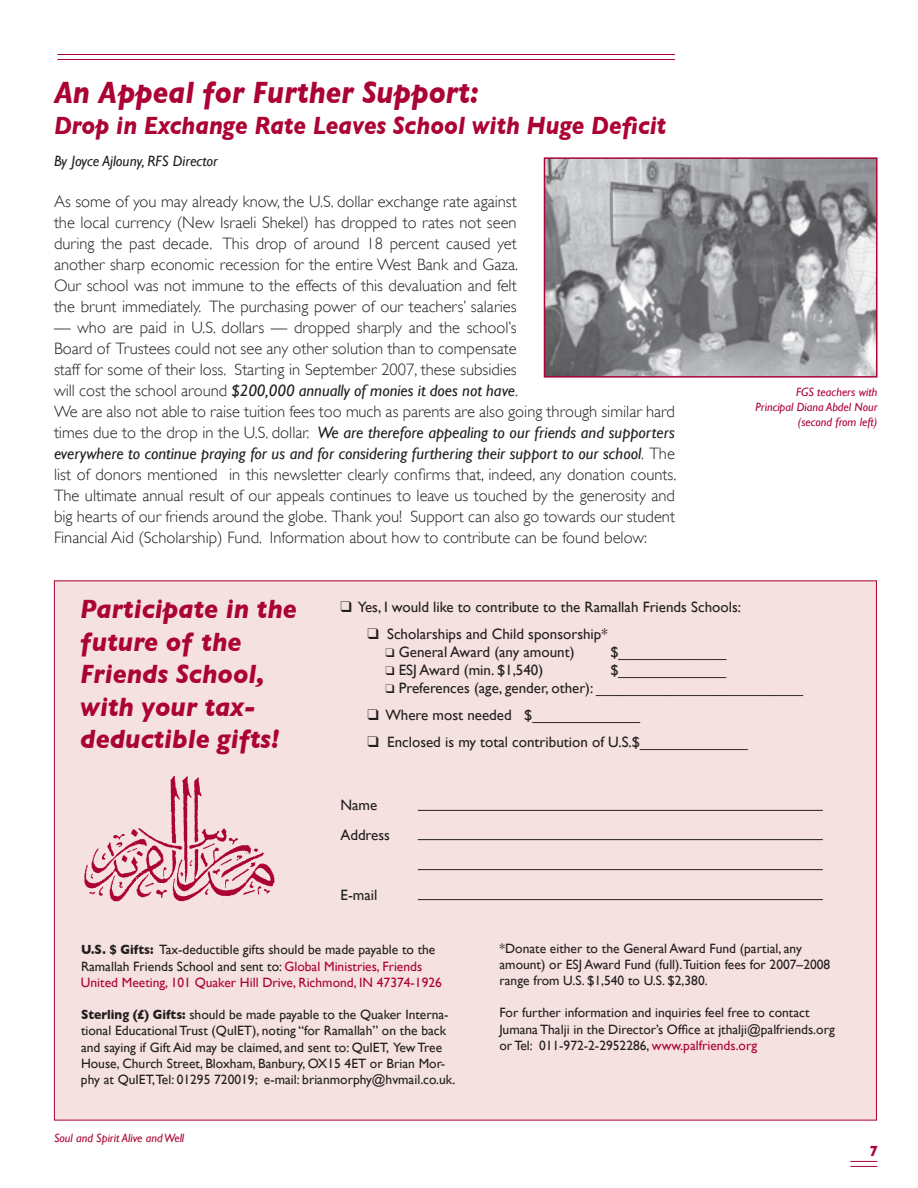
<style>
.page{position:relative;width:918px;height:1188px;background:#fff}
.page>*{position:absolute;margin:0;border:0;box-sizing:border-box;transform-origin:0 0}
.t1{font:italic 700 31.5px "Gill Sans";color:#ab0333;scale:.9 1}
.t2{font:italic 700 27px/32.4px "Gill Sans";color:#ab0333;scale:.95 1}
.t3{font:italic 700 25.5px "Gill Sans";color:#ab0333;scale:.9 1}
.t4{font:300 16.5px/21px "Gill Sans";color:#231f20;text-align:justify}
.t5{font:15px/30px "Gill Sans";color:#231f20}
.t6{font:italic 15px "Gill Sans";color:#231f20}
.t7{font:italic 700 15px "Gill Sans";color:#ab0333}
.t8{font:13.5px/16.2px "Gill Sans";color:#231f20}
.t9{font:13.5px/16.2px "Gill Sans";color:#ab0333}
.t10{font:italic 12px/15px "Gill Sans";color:#ab0333;text-align:right}
.s1{font-weight:400;font-style:italic}
.s2{font-weight:700;color:#231f20}
.s3{color:#231f20}
.s4{font-weight:700}
.s5{color:#ab0333}
</style>
<div class="page">
<hr style="left:57px;top:54px;width:618px;height:1px;background:#ab0333">
<hr style="left:57px;top:59px;width:618px;height:1px;background:#ab0333">
<svg style="left:850px;top:1161px;width:27px;height:6px"></svg>
<div style="left:54px;top:581px;width:822px;height:539px;background:#f5e1df"></div>
<img style="left:84px;top:777px;width:191px;height:127px">
<hr style="left:418px;top:810px;width:405px;height:1px;background:#231f20">
<hr style="left:418px;top:839px;width:405px;height:1px;background:#231f20">
<hr style="left:418px;top:869px;width:405px;height:1px;background:#231f20">
<hr style="left:418px;top:899px;width:405px;height:1px;background:#231f20">
<img style="left:547px;top:160px;width:328px;height:215px">
<div style="left:544px;top:157px;width:334px;height:221px;border:2px solid #ab0333"></div>
<h1 class="t1" style="left:54px;top:74px;width:473px">An Appeal for Further Support:</h1>
<h3 class="t3" style="left:54px;top:111px;width:682px">Drop in Exchange Rate Leaves School with Huge Deficit</h3>
<p class="t6" style="left:54px;top:152px;width:165px">By Joyce Ajlouny, RFS Director</p>
<p class="t4" style="left:54px;top:191px;width:466px">As some of you may already know, the U.S. dollar exchange rate against the local currency (New Israeli Shekel) has dropped to rates not seen during the past decade. This drop of around 18 percent caused yet another sharp economic recession for the entire West Bank and Gaza.<br>Our school was not immune to the effects of this devaluation and felt the brunt immediately. The purchasing power of our teachers’ salaries</p>
<p class="t4" style="left:54px;top:317px;width:624px;text-align:left">— who are paid in U.S. dollars — dropped sharply and the school’s<br>Board of Trustees could not see any other solution than to compensate<br>staff for some of their loss. Starting in September 2007, these subsidies<br>will cost the school around <span class="s1">$200,000 annually of monies it does not have</span>.<br>We are also not able to raise tuition fees too much as parents are also going through similar hard times due to the drop in the U.S. dollar. <span class="s1">We are therefore appealing to our friends and supporters everywhere to continue praying for us and for considering furthering their support to our school</span>. The list of donors mentioned in this newsletter clearly confirms that, indeed, any donation counts.<br>The ultimate annual result of our appeals continues to leave us touched by the generosity and big hearts of our friends around the globe. Thank you! Support can also go towards our student Financial Aid (Scholarship) Fund. Information about how to contribute can be found below:</p>
<p class="t10" style="left:755px;top:384px;width:124px">FGS teachers with<br>Principal Diana Abdel Nour (second from left)</p>
<h2 class="t2" style="left:80px;top:593px;width:230px">Participate in the future of the<br>Friends School, with your tax&shy;deductible gifts!</h2>
<p class="t5" style="left:340px;top:592px;width:402px">❑ Yes, I would like to contribute to the Ramallah Friends Schools:</p>
<p class="t5" style="left:368px;top:619px;width:242px">❑ Scholarships and Child sponsorship*</p>
<p class="t5" style="left:385px;top:637px;width:191px">❑ General Award (any amount)</p>
<p class="t5" style="left:611px;top:637px;width:117px">$_____________</p>
<p class="t5" style="left:385px;top:655px;width:159px">❑ ESJ Award (min. $1,540)</p>
<p class="t5" style="left:610px;top:655px;width:117px">$_____________</p>
<p class="t5" style="left:385px;top:673px;width:419px">❑ Preferences (age, gender, other): _________________________</p>
<p class="t5" style="left:368px;top:700px;width:274px">❑ Where most needed $_____________</p>
<p class="t5" style="left:368px;top:727px;width:382px">❑ Enclosed is my total contribution of U.S.$_____________</p>
<p class="t5" style="left:340px;top:790px;width:51px">Name<br>Address</p>
<p class="t5" style="left:340px;top:880px;width:38px">E-mail</p>
<p class="t9" style="left:81px;top:942px;width:362px"><span class="s2">U.S. $ Gifts:</span> <span class="s3">Tax-deductible gifts should be made payable to the<br>Ramallah Friends School and sent to:</span> Global Ministries, Friends<br>United Meeting, 101 Quaker Hill Drive, Richmond, IN 47374-1926</p>
<p class="t8" style="left:81px;top:1006px;width:376px"><span class="s4">Sterling (£) Gifts:</span> should be made payable to the Quaker Interna&shy;tional Educational Trust (QuIET), noting “for Ramallah” on the back and saying if Gift Aid may be claimed, and sent to: QuIET, Yew Tree House, Church Street, Bloxham, Banbury, OX15 4ET or Brian Mor&shy;phy at QuIET,Tel: 01295 720019; e-mail: brianmorphy@hvmail.co.uk.</p>
<p class="t10" style="left:54px;top:1131px;width:132px">Soul and Spirit Alive and Well</p>
<p class="t8" style="left:499px;top:940px;width:332px">*Donate either to the General Award Fund (partial, any amount) or ESJ Award Fund (full).Tuition fees for 2007–2008 range from U.S. $1,540 to U.S. $2,380.</p>
<p class="t8" style="left:499px;top:1005px;width:337px">For further information and inquiries feel free to contact<br>Jumana Thalji in the Director’s Office at jthalji@palfriends.org or Tel: 011-972-2-2952286, <span class="s5">www.palfriends.org</span></p>
<p class="t7" style="left:869px;top:1142px;width:10px">7</p>
</div>
